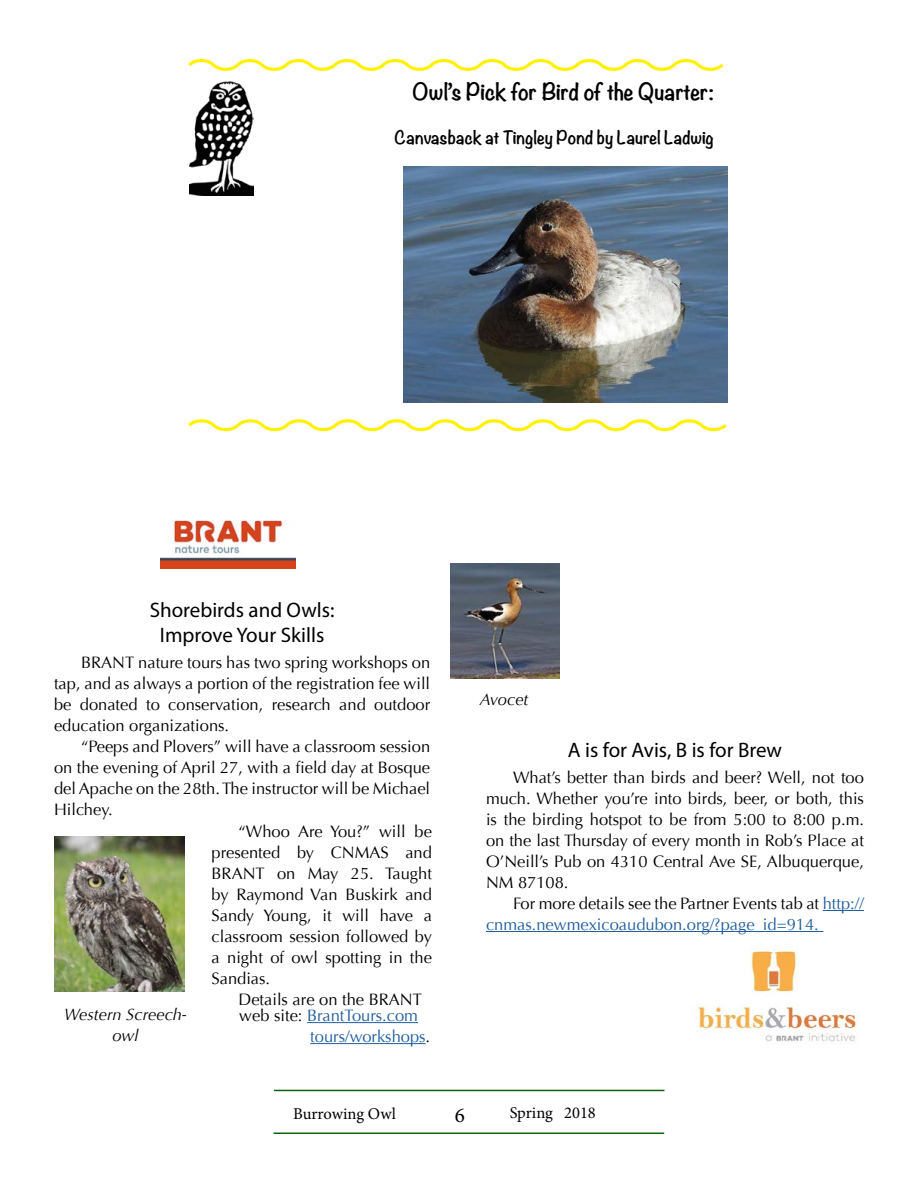
<style>
.page{position:relative;width:918px;height:1188px;background:#fff}
.page>*{position:absolute;margin:0;border:0;box-sizing:border-box;transform-origin:0 0}
.t1{font:21px/25.2px "Myriad Pro";color:#000;text-align:center}
.t2{font:700 21px "Noteworthy";color:#000}
.t3{font:21px "Minion Pro";color:#000}
.t4{font:16.5px/21px "Optima";color:#000;text-align:justify}
.t5{font:16.5px/21px "Optima";color:#215e9e}
.t6{font:700 16.5px "Noteworthy";color:#000}
.t7{font:italic 16.5px/21px "Optima";color:#000;text-align:center}
.t8{font:16.5px "Minion Pro";color:#000}
.s1{color:#000}
</style>
<div class="page">
<hr style="left:274px;top:1132px;width:390px;height:2px;background:#0d6212">
<hr style="left:274px;top:1090px;width:390px;height:1px;background:#0d6212">
<img style="left:189px;top:81px;width:64px;height:114px">
<svg style="left:188px;top:419px;width:539px;height:13px"></svg>
<svg style="left:188px;top:59px;width:536px;height:12px"></svg>
<img style="left:403px;top:167px;width:324px;height:235px">
<hr style="left:823px;top:910px;width:41px;height:1px;background:#215e9e">
<hr style="left:486px;top:931px;width:337px;height:1px;background:#215e9e">
<img style="left:696px;top:949px;width:163px;height:93px">
<img style="left:160px;top:520px;width:135px;height:49px">
<img style="left:55px;top:836px;width:130px;height:155px">
<img style="left:450px;top:564px;width:109px;height:114px">
<hr style="left:307px;top:1022px;width:111px;height:1px;background:#215e9e">
<hr style="left:310px;top:1043px;width:116px;height:1px;background:#215e9e">
<p class="t2" style="left:413px;top:73px;width:303px">Owl’s Pick for Bird of the Quarter:</p>
<p class="t6" style="left:395px;top:122px;width:321px">Canvasback at Tingley Pond by Laurel Ladwig</p>
<p class="t1" style="left:150px;top:597px;width:186px">Shorebirds and Owls:<br>Improve Your Skills</p>
<p class="t4" style="left:54px;top:652px;width:378px;text-indent:27px">BRANT nature tours has two spring workshops on tap, and as always a portion of the registration fee will be donated to conservation, research and outdoor education organizations.</p>
<p class="t4" style="left:54px;top:736px;width:378px;text-indent:27px">“Peeps and Plovers” will have a classroom session on the evening of April 27, with a field day at Bosque del Apache on the 28th. The instructor will be Michael Hilchey.</p>
<p class="t7" style="left:64px;top:1004px;width:124px">Western Screech&shy;owl</p>
<p class="t4" style="left:212px;top:821px;width:222px;text-indent:27px">“Whoo Are You?” will be presented by CNMAS and BRANT on May 25. Taught by Raymond Van Buskirk and Sandy Young, it will have a classroom session followed by a night of owl spotting in the Sandias.</p>
<p class="t4" style="left:239px;top:989px;width:185px">Details are on the BRANT</p>
<p class="t5" style="left:310px;top:1005px;width:121px;text-indent:-71px"><span class="s1">web site:</span> BrantTours.com tours/workshops<span class="s1">.</span></p>
<p class="t7" style="left:480px;top:689px;width:50px">Avocet</p>
<p class="t1" style="left:568px;top:737px;width:216px">A is for Avis, B is for Brew</p>
<p class="t4" style="left:486px;top:767px;width:380px;text-indent:27px">What’s better than birds and beer? Well, not too much. Whether you’re into birds, beer, or both, this is the birding hotspot to be from 5:00 to 8:00 p.m. on the last Thursday of every month in Rob’s Place at O’Neill’s Pub on 4310 Central Ave SE, Albuquerque, NM 87108.</p>
<p class="t5" style="left:486px;top:893px;width:379px;text-indent:27px"><span class="s1">For more details see the Partner Events tab at</span> http:// cnmas.newmexicoaudubon.org/?page_id=914.</p>
<p class="t8" style="left:293px;top:1102px;width:104px">Burrowing Owl</p>
<p class="t3" style="left:455px;top:1101px;width:12px">6</p>
<p class="t8" style="left:510px;top:1102px;width:88px">Spring 2018</p>
</div>
